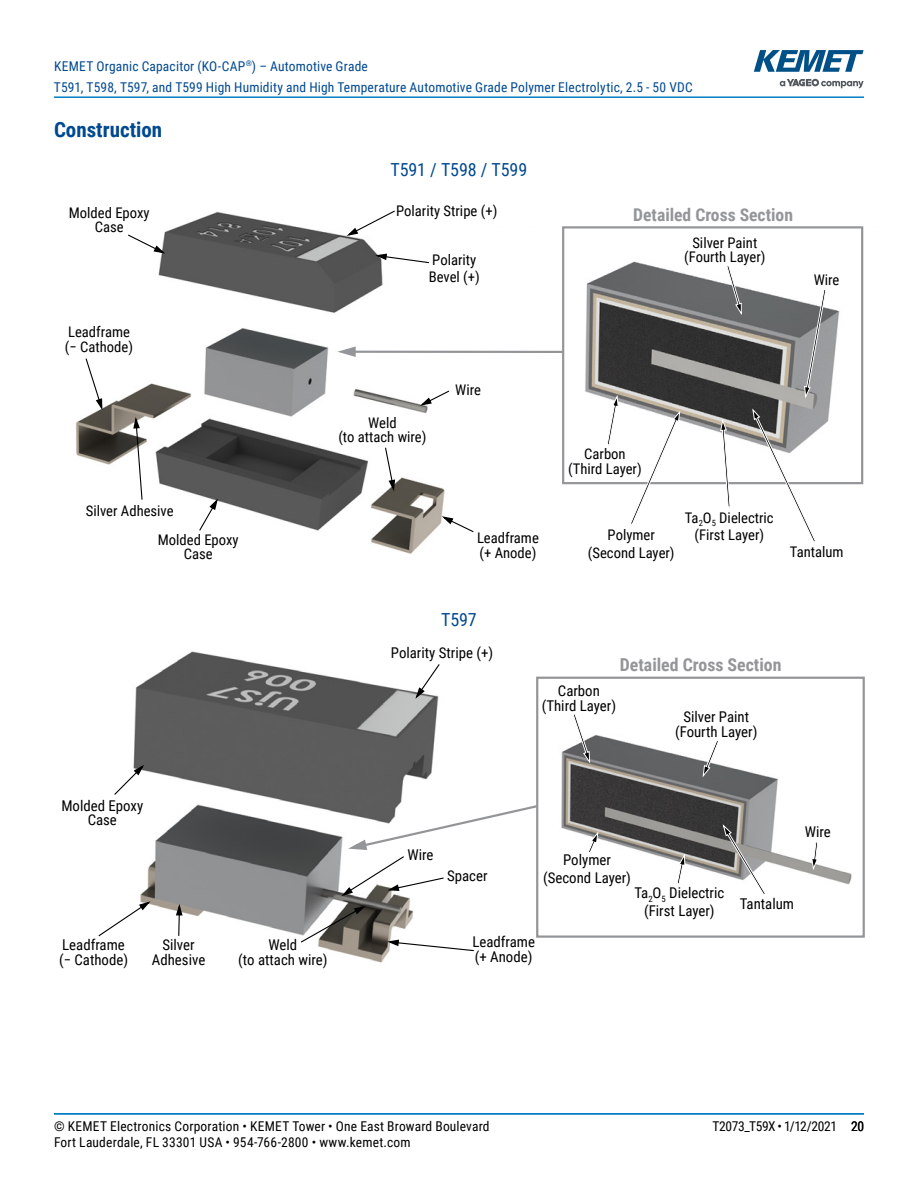
<style>
.page{position:relative;width:918px;height:1188px;background:#fff}
.page>*{position:absolute;margin:0;border:0;box-sizing:border-box;transform-origin:0 0}
.t1{font:700 21px "Roboto Condensed";color:#004990}
.t2{font:18px "Roboto Condensed";letter-spacing:-.01em;color:#004990}
.t3{font:700 17.85px "Roboto Condensed";color:#939598}
.t4{font:700 17.55px "Roboto Condensed";color:#939598}
.t5{font:14.85px/14.9px "Roboto Condensed";color:#000;text-align:center}
.t6{font:14.7px/14.7px "Roboto Condensed";color:#000;text-align:center}
.t7{font:13.5px/21px "Roboto Condensed";letter-spacing:.015em;color:#004990}
.t8{font:13.5px "Roboto Condensed";letter-spacing:.015em;color:#000}
.t9{font:13.5px "Roboto Condensed";letter-spacing:-.025em;color:#000}
</style>
<div class="page">
<hr style="left:54px;top:1113px;width:810px;height:2px;background:#007dc3">
<hr style="left:54px;top:96px;width:810px;height:2px;background:#007dc3">
<svg style="left:780px;top:79px;width:84px;height:9px"></svg>
<svg style="left:754px;top:50px;width:110px;height:22px"></svg>
<img style="left:76px;top:211px;width:369px;height:343px">
<img style="left:562px;top:226px;width:302px;height:259px">
<svg style="left:85px;top:357px;width:18px;height:56px"></svg>
<svg style="left:439px;top:515px;width:35px;height:18px"></svg>
<svg style="left:418px;top:390px;width:32px;height:17px"></svg>
<svg style="left:127px;top:234px;width:41px;height:21px"></svg>
<svg style="left:198px;top:496px;width:21px;height:36px"></svg>
<svg style="left:384px;top:446px;width:12px;height:48px"></svg>
<svg style="left:132px;top:414px;width:11px;height:87px"></svg>
<svg style="left:373px;top:253px;width:57px;height:11px"></svg>
<svg style="left:344px;top:210px;width:52px;height:27px"></svg>
<svg style="left:329px;top:344px;width:233px;height:15px"></svg>
<div style="left:562px;top:226px;width:301px;height:258px;border:2px solid #939598"></div>
<svg style="left:726px;top:264px;width:16px;height:52px"></svg>
<svg style="left:804px;top:288px;width:23px;height:111px"></svg>
<svg style="left:752px;top:408px;width:65px;height:134px"></svg>
<svg style="left:720px;top:418px;width:11px;height:90px"></svg>
<svg style="left:606px;top:394px;width:13px;height:52px"></svg>
<svg style="left:629px;top:410px;width:52px;height:114px"></svg>
<img style="left:133px;top:651px;width:468px;height:312px">
<img style="left:455px;top:694px;width:397px;height:269px">
<div style="left:536px;top:677px;width:329px;height:261px;border:2px solid #939598"></div>
<svg style="left:702px;top:739px;width:18px;height:39px"></svg>
<svg style="left:587px;top:830px;width:12px;height:24px"></svg>
<svg style="left:414px;top:663px;width:27px;height:38px"></svg>
<svg style="left:300px;top:905px;width:68px;height:39px"></svg>
<svg style="left:384px;top:939px;width:91px;height:13px"></svg>
<svg style="left:98px;top:900px;width:55px;height:37px"></svg>
<svg style="left:114px;top:763px;width:32px;height:33px"></svg>
<svg style="left:722px;top:823px;width:44px;height:73px"></svg>
<svg style="left:572px;top:713px;width:18px;height:51px"></svg>
<svg style="left:676px;top:853px;width:10px;height:32px"></svg>
<svg style="left:811px;top:841px;width:8px;height:30px"></svg>
<svg style="left:339px;top:803px;width:201px;height:95px"></svg>
<svg style="left:175px;top:901px;width:9px;height:36px"></svg>
<p class="t7" style="left:54px;top:55px;width:640px">KEMET Organic Capacitor (KO-CAP<sup>®</sup>) – Automotive Grade<br>T591, T598, T597, and T599 High Humidity and High Temperature Automotive Grade Polymer Electrolytic, 2.5 - 50 VDC</p>
<h1 class="t1" style="left:54px;top:115px;width:110px">Construction</h1>
<p class="t2" style="left:391px;top:157px;width:138px">T591 / T598 / T599</p>
<p class="t6" style="left:69px;top:205px;width:82px">Molded Epoxy<br>Case</p>
<p class="t6" style="left:65px;top:324px;width:70px;text-align:left">Leadframe (− Cathode)</p>
<p class="t6" style="left:86px;top:503px;width:89px">Silver Adhesive</p>
<p class="t6" style="left:158px;top:531px;width:82px">Molded Epoxy<br>Case</p>
<p class="t5" style="left:61px;top:797px;width:83px">Molded Epoxy<br>Case</p>
<p class="t6" style="left:396px;top:203px;width:103px">Polarity Stripe (+)</p>
<p class="t4" style="left:633px;top:203px;width:161px">Detailed Cross Section</p>
<p class="t6" style="left:429px;top:250px;width:53px;line-height:17.5px;text-align:left">Polarity<br>Bevel (+)</p>
<p class="t6" style="left:684px;top:234px;width:83px">Silver Paint (Fourth Layer)</p>
<p class="t6" style="left:814px;top:272px;width:27px">Wire</p>
<p class="t6" style="left:338px;top:415px;width:90px">Weld<br>(to attach wire)</p>
<p class="t6" style="left:455px;top:382px;width:27px">Wire</p>
<p class="t6" style="left:568px;top:446px;width:75px">Carbon (Third Layer)</p>
<p class="t6" style="left:477px;top:530px;width:63px;text-align:left">Leadframe (+ Anode)</p>
<p class="t6" style="left:588px;top:525px;width:88px;line-height:17.5px">Polymer (Second Layer)</p>
<p class="t6" style="left:685px;top:508px;width:90px;line-height:17.5px">Ta<sub>2</sub>O<sub>5</sub> Dielectric (First Layer)</p>
<p class="t6" style="left:790px;top:544px;width:55px">Tantalum</p>
<p class="t2" style="left:441px;top:607px;width:37px">T597</p>
<p class="t5" style="left:391px;top:644px;width:104px">Polarity Stripe (+)</p>
<p class="t3" style="left:620px;top:653px;width:163px">Detailed Cross Section</p>
<p class="t5" style="left:542px;top:683px;width:76px">Carbon (Third Layer)</p>
<p class="t5" style="left:675px;top:709px;width:84px">Silver Paint (Fourth Layer)</p>
<p class="t5" style="left:805px;top:824px;width:28px">Wire</p>
<p class="t5" style="left:407px;top:847px;width:28px">Wire</p>
<p class="t5" style="left:447px;top:868px;width:42px">Spacer</p>
<p class="t5" style="left:543px;top:850px;width:89px;line-height:17.9px">Polymer (Second Layer)</p>
<p class="t5" style="left:634px;top:883px;width:92px;line-height:17.9px">Ta<sub>2</sub>O<sub>5</sub> Dielectric (First Layer)</p>
<p class="t5" style="left:740px;top:896px;width:56px">Tantalum</p>
<p class="t5" style="left:59px;top:937px;width:71px;text-align:left">Leadframe (− Cathode)</p>
<p class="t5" style="left:472px;top:934px;width:64px;text-align:left">Leadframe (+ Anode)</p>
<p class="t5" style="left:238px;top:937px;width:91px">Weld<br>(to attach wire)</p>
<p class="t5" style="left:152px;top:937px;width:55px">Silver<br>Adhesive</p>
<p class="t8" style="left:54px;top:1116px;width:437px">© KEMET Electronics Corporation • KEMET Tower • One East Broward Boulevard</p>
<p class="t9" style="left:712px;top:1116px;width:126px">T2073_T59X • 1/12/2021</p>
<p class="t8" style="left:54px;top:1133px;width:358px">Fort Lauderdale, FL 33301 USA • 954-766-2800 • www.kemet.com</p>
<p class="t8" style="left:851px;top:1116px;width:14px">20</p>
</div>
